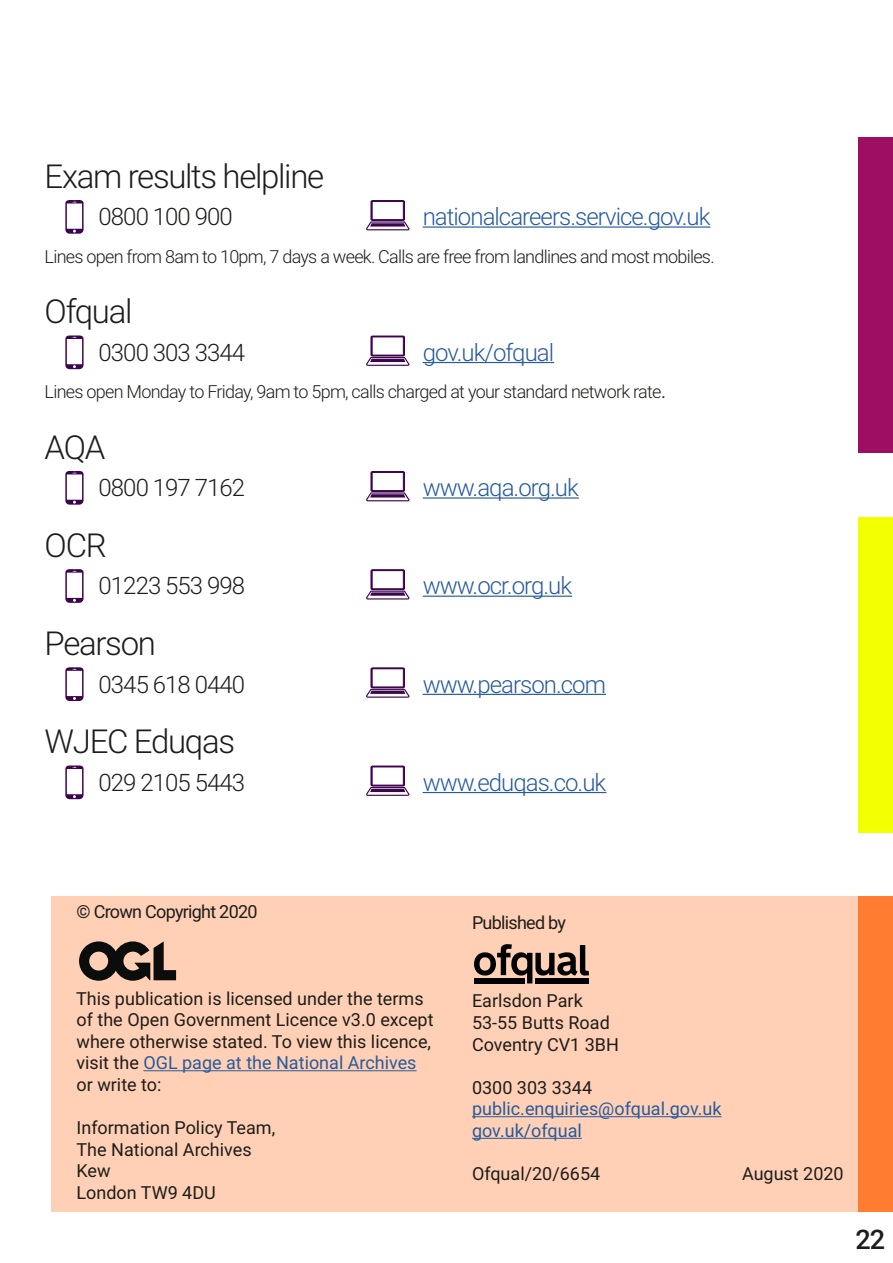
<style>
.page{position:relative;width:893px;height:1263px;background:#fff}
.page>*{position:absolute;margin:0;border:0;box-sizing:border-box;transform-origin:0 0}
.t1{font:33px "Roboto Light 2";letter-spacing:-.04em;color:#1d1d1b}
.t2{font:500 27px "Roboto";color:#1d1d1b}
.t3{font:24px "Roboto Light 2";letter-spacing:-.04em;color:#275b9c}
.t4{font:24px "Roboto Light 2";letter-spacing:-.04em;color:#1d1d1b}
.t5{font:18px/21.6px "Roboto Regular 2";color:#1d1d1b}
.t6{font:18px "Roboto Light 2";letter-spacing:-.04em;color:#1d1d1b}
.t7{font:18px/21.6px "Roboto Regular 2";color:#275b9c}
.t8{font:18px "Roboto Regular 2";letter-spacing:-.04em;color:#1d1d1b}
.t9{font:18px "Roboto";color:#1d1d1b}
.s1{font-size:24px}
.s2{color:#275b9c}
</style>
<div class="page">
<div style="left:859px;top:896px;width:34px;height:316px;background:#ff7c30"></div>
<div style="left:859px;top:517px;width:34px;height:315px;background:#f2ff00"></div>
<div style="left:859px;top:137px;width:34px;height:316px;background:#9e0e62"></div>
<hr style="left:423px;top:226px;width:287px;height:2px;background:#275b9c">
<hr style="left:423px;top:362px;width:131px;height:1px;background:#275b9c">
<hr style="left:423px;top:497px;width:156px;height:2px;background:#275b9c">
<hr style="left:423px;top:596px;width:149px;height:1px;background:#275b9c">
<hr style="left:423px;top:694px;width:183px;height:1px;background:#275b9c">
<hr style="left:423px;top:792px;width:183px;height:1px;background:#275b9c">
<svg style="left:366px;top:336px;width:44px;height:30px"></svg>
<svg style="left:65px;top:667px;width:19px;height:34px"></svg>
<svg style="left:366px;top:200px;width:44px;height:30px"></svg>
<svg style="left:65px;top:200px;width:19px;height:34px"></svg>
<svg style="left:65px;top:335px;width:19px;height:34px"></svg>
<svg style="left:65px;top:471px;width:19px;height:34px"></svg>
<svg style="left:366px;top:471px;width:44px;height:30px"></svg>
<svg style="left:65px;top:569px;width:19px;height:34px"></svg>
<svg style="left:366px;top:569px;width:44px;height:30px"></svg>
<svg style="left:366px;top:667px;width:44px;height:31px"></svg>
<svg style="left:65px;top:765px;width:19px;height:34px"></svg>
<svg style="left:366px;top:766px;width:44px;height:30px"></svg>
<div style="left:51px;top:896px;width:808px;height:316px;background:#ffd0b5"></div>
<hr style="left:143px;top:1070px;width:274px;height:1px;background:#275b9c">
<svg style="left:79px;top:941px;width:97px;height:40px"></svg>
<hr style="left:472px;top:1116px;width:250px;height:1px;background:#275b9c">
<hr style="left:472px;top:1138px;width:110px;height:1px;background:#275b9c">
<svg style="left:474px;top:944px;width:115px;height:39px"></svg>
<h1 class="t1" style="left:45px;top:153px;width:281px">Exam results helpline</h1>
<h3 class="t4" style="left:99px;top:200px;width:136px">0800 100 900</h3>
<h3 class="t3" style="left:423px;top:200px;width:289px">nationalcareers.service.gov.uk</h3>
<p class="t6" style="left:45px;top:244px;width:671px">Lines open from 8am to 10pm, 7 days a week. Calls are free from landlines and most mobiles.</p>
<h1 class="t1" style="left:45px;top:289px;width:89px">Ofqual</h1>
<h3 class="t4" style="left:99px;top:335px;width:148px">0300 303 3344</h3>
<h3 class="t3" style="left:423px;top:335px;width:133px">gov.uk/ofqual</h3>
<p class="t6" style="left:45px;top:379px;width:623px">Lines open Monday to Friday, 9am to 5pm, calls charged at your standard network rate<span class="s1">.</span></p>
<h1 class="t1" style="left:45px;top:424px;width:62px">AQA</h1>
<h3 class="t4" style="left:99px;top:471px;width:148px">0800 197 7162</h3>
<h3 class="t3" style="left:423px;top:471px;width:158px">www.aqa.org.uk</h3>
<h1 class="t1" style="left:45px;top:522px;width:64px">OCR</h1>
<h3 class="t4" style="left:99px;top:569px;width:148px">01223 553 998</h3>
<h3 class="t3" style="left:423px;top:569px;width:151px">www.ocr.org.uk</h3>
<h1 class="t1" style="left:45px;top:620px;width:113px">Pearson</h1>
<h3 class="t4" style="left:99px;top:667px;width:148px">0345 618 0440</h3>
<h3 class="t3" style="left:423px;top:667px;width:185px">www.pearson.com</h3>
<h1 class="t1" style="left:45px;top:719px;width:192px">WJEC Eduqas</h1>
<h3 class="t4" style="left:99px;top:765px;width:148px">029 2105 5443</h3>
<h3 class="t3" style="left:423px;top:765px;width:185px">www.eduqas.co.uk</h3>
<p class="t8" style="left:77px;top:899px;width:183px">©️ Crown Copyright 2020</p>
<p class="t5" style="left:76px;top:987px;width:359px">This publication is licensed under the terms of the Open Government Licence v3.0 except where otherwise stated. To view this licence, visit the <span class="s2">OGL page at the National Archives </span>or write to:</p>
<p class="t5" style="left:77px;top:1116px;width:200px">Information Policy Team,<br>The National Archives</p>
<p class="t9" style="left:77px;top:1158px;width:36px">Kew</p>
<p class="t5" style="left:77px;top:1181px;width:141px">London TW9 4DU</p>
<p class="t8" style="left:472px;top:910px;width:96px">Published by</p>
<p class="t5" style="left:472px;top:989px;width:139px">Earlsdon Park<br>53-55 Butts Road</p>
<p class="t9" style="left:472px;top:1031px;width:148px">Coventry CV1 3BH</p>
<p class="t5" style="left:472px;top:1076px;width:122px">0300 303 3344</p>
<p class="t7" style="left:472px;top:1097px;width:251px">public.enquiries@ofqual.gov.uk gov.uk/ofqual</p>
<p class="t5" style="left:472px;top:1162px;width:130px">Ofqual/20/6654</p>
<p class="t5" style="left:742px;top:1162px;width:103px">August 2020</p>
<h2 class="t2" style="left:855px;top:1220px;width:31px">22</h2>
</div>
